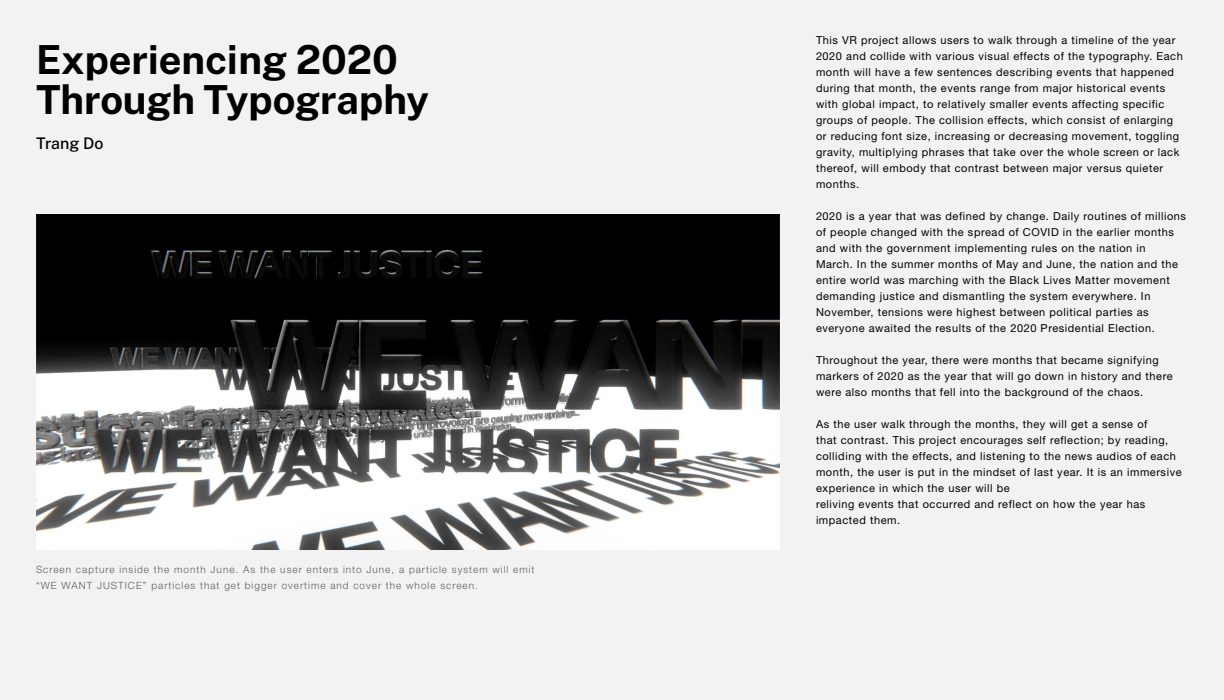
<style>
.page{position:relative;width:1224px;height:700px;background:#f2f2f2}
.page>*{position:absolute;margin:0;border:0;box-sizing:border-box;transform-origin:0 0}
.t1{font:700 40px/40px "Public Sans";color:#000}
.t2{font:500 16px "Public Sans";color:#000}
.t3{font:11px/16px "Helvetica Neue LT Std";letter-spacing:.05em;color:#000}
.t4{font:300 10px/16px "Helvetica Neue LT Std";letter-spacing:.1em;color:#5c5c5c}
</style>
<div class="page">
<img style="left:36px;top:214px;width:744px;height:336px">
<p class="t1" style="left:36px;top:37px;width:394px">Experiencing 2020<br>Through Typography</p>
<p class="t2" style="left:36px;top:131px;width:69px">Trang Do</p>
<p class="t4" style="left:36px;top:561px;width:500px">Screen capture inside the month June. As the user enters into June, a particle system will emit “WE WANT JUSTICE” particles that get bigger overtime and cover the whole screen.</p>
<p class="t3" style="left:816px;top:32px;width:368px">This VR project allows users to walk through a timeline of the year 2020 and collide with various visual effects of the typography. Each month will have a few sentences describing events that happened during that month, the events range from major historical events with global impact, to relatively smaller events affecting specific groups of people. The collision effects, which consist of enlarging or reducing font size, increasing or decreasing movement, toggling gravity, multiplying phrases that take over the whole screen or lack thereof, will embody that contrast between major versus quieter months.</p>
<p class="t3" style="left:816px;top:208px;width:372px">2020 is a year that was defined by change. Daily routines of millions of people changed with the spread of COVID in the earlier months and with the government implementing rules on the nation in<br>March. In the summer months of May and June, the nation and the entire world was marching with the Black Lives Matter movement demanding justice and dismantling the system everywhere. In November, tensions were highest between political parties as everyone awaited the results of the 2020 Presidential Election.</p>
<p class="t3" style="left:816px;top:352px;width:358px">Throughout the year, there were months that became signifying markers of 2020 as the year that will go down in history and there were also months that fell into the background of the chaos.</p>
<p class="t3" style="left:816px;top:416px;width:367px">As the user walk through the months, they will get a sense of<br>that contrast. This project encourages self reflection; by reading, colliding with the effects, and listening to the news audios of each month, the user is put in the mindset of last year. It is an immersive experience in which the user will be<br>reliving events that occurred and reflect on how the year has impacted them.</p>
</div>
